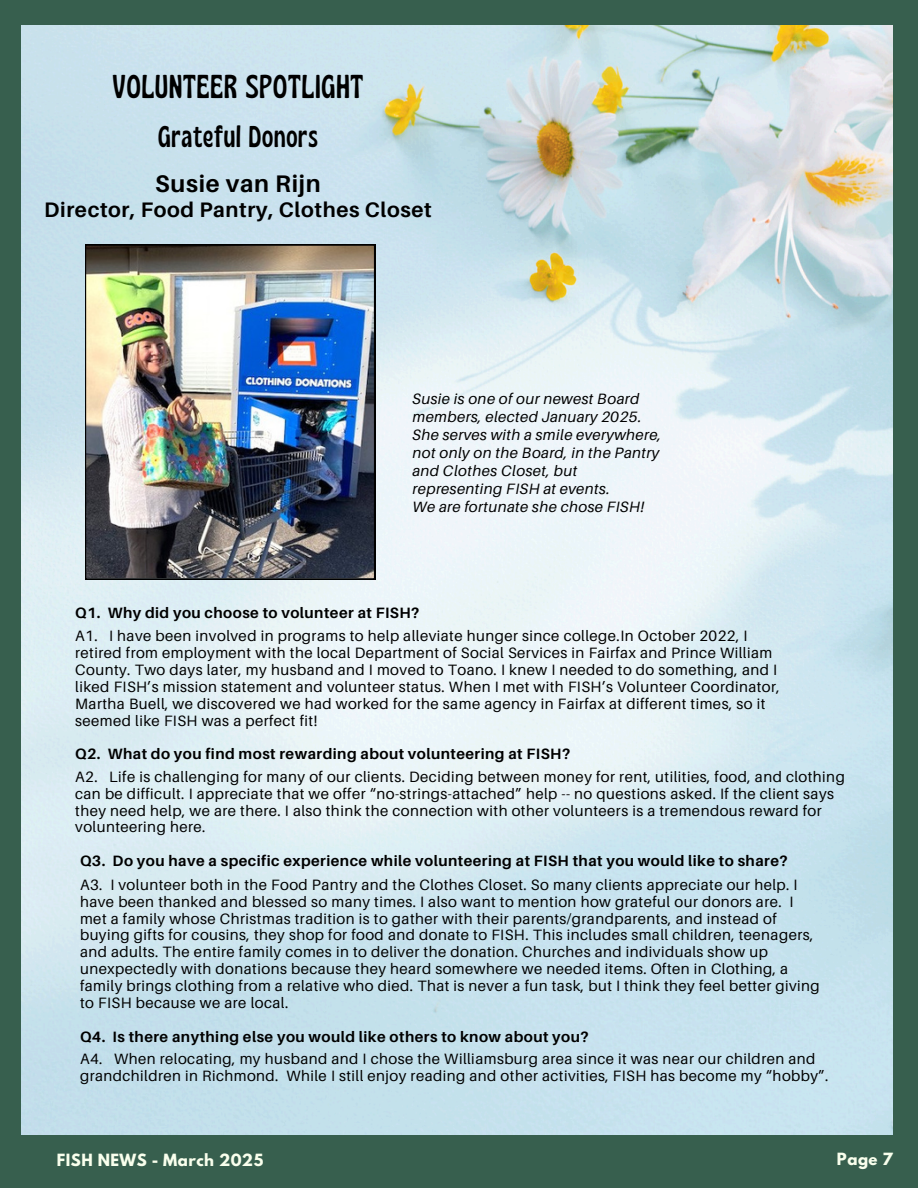
<style>
.page{position:relative;width:918px;height:1188px;background:#375f4e}
.page>*{position:absolute;margin:0;border:0;box-sizing:border-box;transform-origin:0 0}
.t1{font:condensed 33px "Gliker";letter-spacing:.03em;color:#000}
.t2{font:condensed 30px "Gliker";letter-spacing:.03em;color:#000}
.t3{font:700 24px "Aileron";letter-spacing:.03em;color:#000}
.t4{font:700 21px "Aileron";letter-spacing:.03em;color:#000}
.t5{font:15px/16.8px "Aileron";letter-spacing:.03em;color:#000}
.t6{font:700 15px "Aileron";letter-spacing:.03em;color:#000}
.t7{font:italic 15px/18px "Aileron";letter-spacing:.03em;color:#000}
.t8{font:700 15px "League Spartan";letter-spacing:.03em;color:#f9ffed}
</style>
<div class="page">
<img style="left:22px;top:26px;width:870px;height:1108px">
<img style="left:85px;top:245px;width:290px;height:334px">
<p class="t1" style="left:113px;top:66px;width:252px">VOLUNTEER SPOTLIGHT</p>
<h4 class="t2" style="left:158px;top:118px;width:161px">Grateful Donors</h4>
<p class="t3" style="left:155px;top:168px;width:167px">Susie van Rijn</p>
<p class="t4" style="left:44px;top:196px;width:389px">Director, Food Pantry, Clothes Closet</p>
<p class="t7" style="left:413px;top:390px;width:250px">Susie is one of our newest Board members, elected January 2025.<br>She serves with a smile everywhere, not only on the Board, in the Pantry and Clothes Closet, but representing FISH at events.</p>
<h1 class="t7" style="left:413px;top:498px;width:234px">We are fortunate she chose FISH!</h1>
<p class="t6" style="left:75px;top:603px;width:346px">Q1. Why did you choose to volunteer at FISH?</p>
<h4 class="t5" style="left:75px;top:627px;width:706px">A1. I have been involved in programs to help alleviate hunger since college.In October 2022, I retired from employment with the local Department of Social Services in Fairfax and Prince William County. Two days later, my husband and I moved to Toano. I knew I needed to do something, and I liked FISH’s mission statement and volunteer status. When I met with FISH’s Volunteer Coordinator, Martha Buell, we discovered we had worked for the same agency in Fairfax at different times, so it seemed like FISH was a perfect fit!</h4>
<p class="t6" style="left:75px;top:744px;width:497px">Q2. What do you find most rewarding about volunteering at FISH?</p>
<h4 class="t5" style="left:75px;top:768px;width:771px">A2. Life is challenging for many of our clients. Deciding between money for rent, utilities, food, and clothing can be difficult. I appreciate that we offer “no-strings-attached” help -- no questions asked. If the client says they need help, we are there. I also think the connection with other volunteers is a tremendous reward for volunteering here.</h4>
<h4 class="t6" style="left:80px;top:852px;width:709px">Q3. Do you have a specific experience while volunteering at FISH that you would like to share?</h4>
<p class="t5" style="left:80px;top:876px;width:741px">A3. I volunteer both in the Food Pantry and the Clothes Closet. So many clients appreciate our help. I have been thanked and blessed so many times. I also want to mention how grateful our donors are. I met a family whose Christmas tradition is to gather with their parents/grandparents, and instead of buying gifts for cousins, they shop for food and donate to FISH. This includes small children, teenagers, and adults. The entire family comes in to deliver the donation. Churches and individuals show up unexpectedly with donations because they heard somewhere we needed items. Often in Clothing, a family brings clothing from a relative who died. That is never a fun task, but I think they feel better giving to FISH because we are local.</p>
<h2 class="t6" style="left:80px;top:1027px;width:510px">Q4. Is there anything else you would like others to know about you?</h2>
<h3 class="t5" style="left:80px;top:1050px;width:750px">A4. When relocating, my husband and I chose the Williamsburg area since it was near our children and grandchildren in Richmond. While I still enjoy reading and other activities, FISH has become my “hobby”.</h3>
<p class="t8" style="left:57px;top:1152px;width:208px">FISH NEWS - March 2025</p>
<p class="t8" style="left:837px;top:1151px;width:57px">Page 7</p>
</div>
